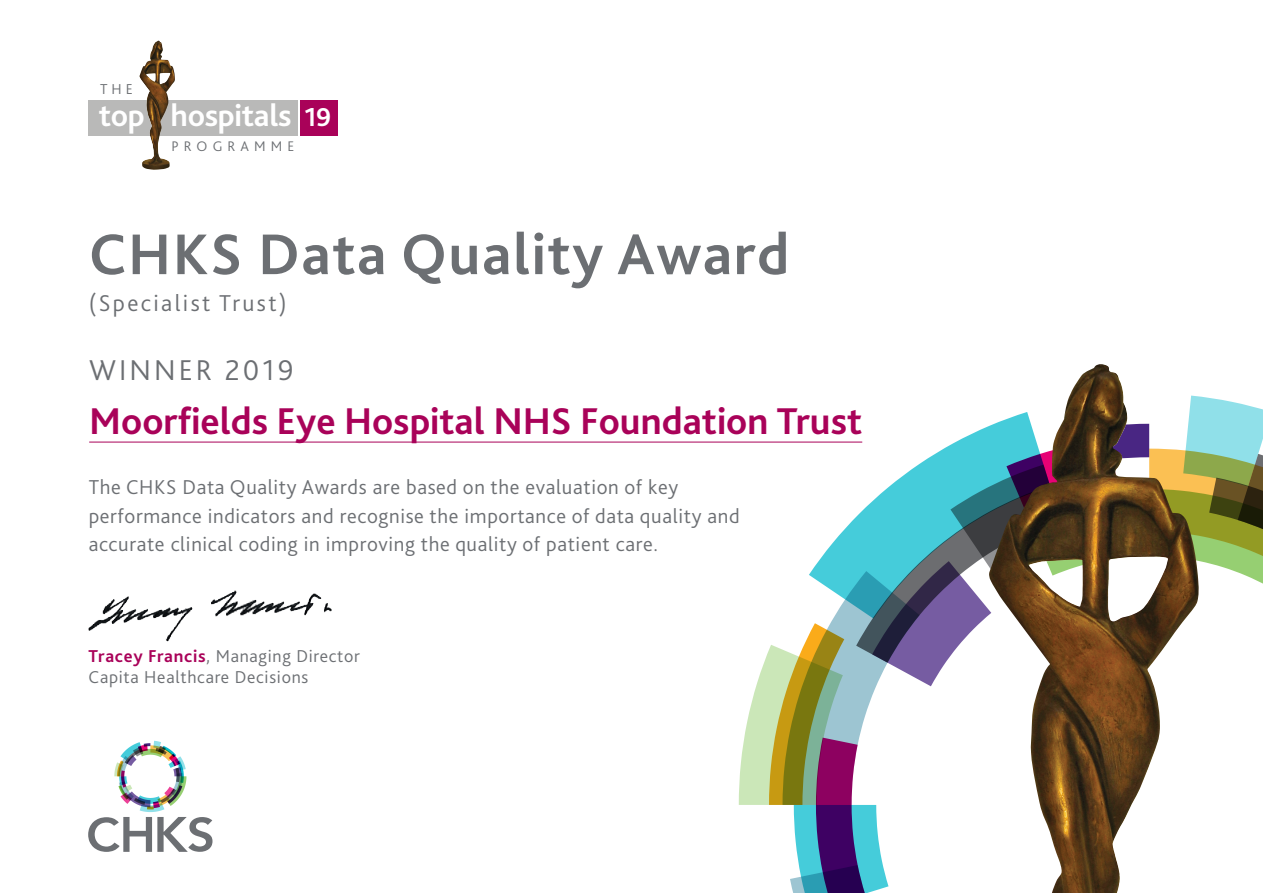
<style>
.page{position:relative;width:1263px;height:893px;background:#fff}
.page>*{position:absolute;margin:0;border:0;box-sizing:border-box;transform-origin:0 0}
.t1{font:700 60px "Bliss 2";letter-spacing:.025em;color:#6c6f73}
.t2{font:700 39px "Bliss 2";color:#a90259}
.t3{font:700 32.1px "Bliss 2";letter-spacing:-.01em;color:#fff}
.t4{font:300 30px "Bliss 2";letter-spacing:.1em;color:#6c6f73}
.t5{font:300 24px "Bliss 2";letter-spacing:.1em;color:#6c6f73}
.t6{font:300 21px/28.5px "Bliss 2";letter-spacing:.03em;color:#6c6f73}
.t7{font:300 18px/21.6px "Bliss 2";letter-spacing:.04em;color:#6c6f73}
.t8{font:300 15px "Bliss 2";color:#6c6f73}
.t9{font:300 14.55px "Bliss 2";letter-spacing:.35em;color:#6c6f73}
.s1{font-size:27.15px}
.s2{font-weight:700;color:#a90259}
</style>
<div class="page">
<svg style="left:739px;top:396px;width:524px;height:497px"></svg>
<img style="left:989px;top:364px;width:210px;height:529px">
<div style="left:88px;top:100px;width:209px;height:35px;background:#b9b9b8"></div>
<div style="left:300px;top:100px;width:38px;height:35px;background:#a90259"></div>
<img style="left:139px;top:41px;width:36px;height:129px">
<svg style="left:88px;top:741px;width:124px;height:111px"></svg>
<img style="left:88px;top:590px;width:244px;height:52px">
<hr style="left:89px;top:442px;width:773px;height:1px;background:#a90259">
<p class="t8" style="left:100px;top:79px;width:34px">THE</p>
<h3 class="t3" style="left:99px;top:95px;width:234px">top hospitals <span class="s1">19</span></h3>
<p class="t9" style="left:171px;top:137px;width:125px">PROGRAMME</p>
<h1 class="t1" style="left:89px;top:217px;width:702px">CHKS Data Quality Award</h1>
<p class="t5" style="left:89px;top:288px;width:199px">(Specialist Trust)</p>
<h3 class="t4" style="left:89px;top:351px;width:206px">WINNER 2019</h3>
<h2 class="t2" style="left:89px;top:397px;width:774px">Moorfields Eye Hospital NHS Foundation Trust</h2>
<p class="t6" style="left:89px;top:473px;width:652px">The CHKS Data Quality Awards are based on the evaluation of key performance indicators and recognise the importance of data quality and accurate clinical coding in improving the quality of patient care.</p>
<p class="t7" style="left:89px;top:645px;width:273px"><span class="s2">Tracey Francis</span>, Managing Director<br>Capita Healthcare Decisions</p>
</div>
